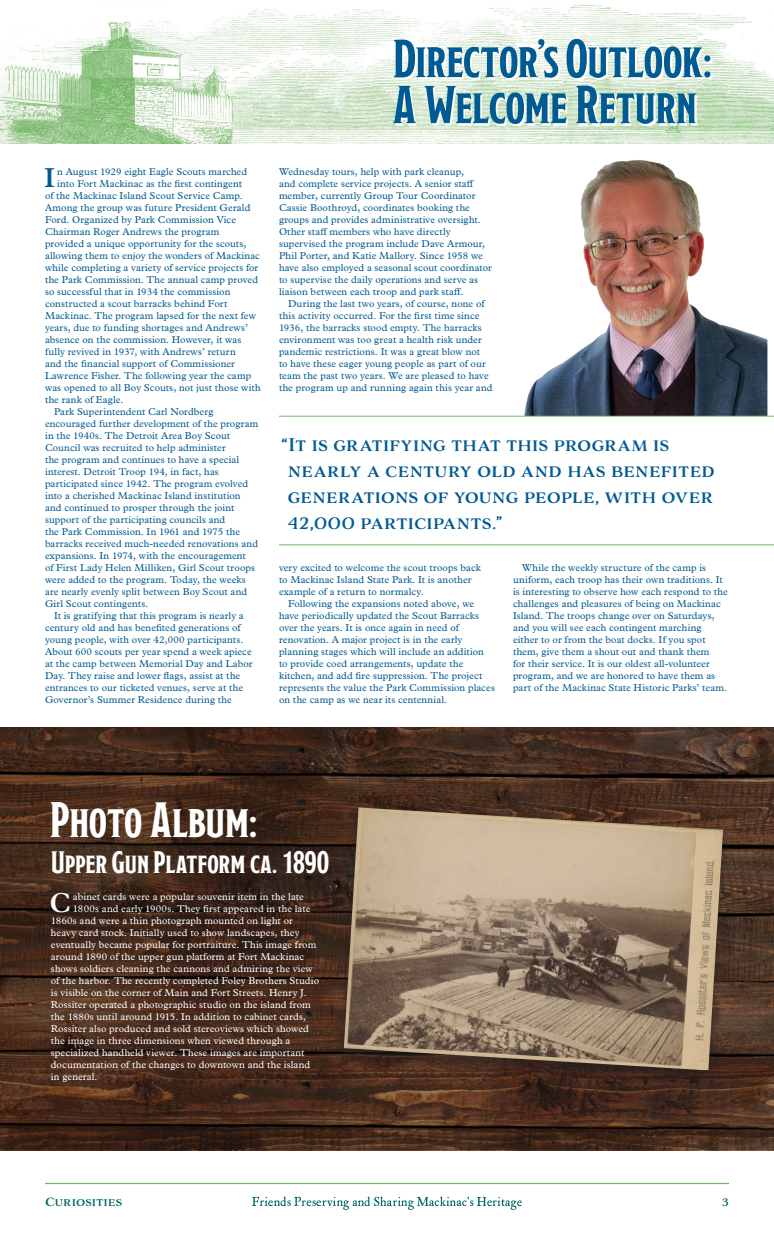
<style>
.page{position:relative;width:774px;height:1242px;background:#fff}
.page>*{position:absolute;margin:0;border:0;box-sizing:border-box;transform-origin:0 0}
.t1{font:700 53.1px/46px "Modesto Condensed";letter-spacing:-.005em;color:#005a93}
.t2{font:700 49.6px "Modesto Condensed";letter-spacing:-.005em;color:#fff}
.t3{font:700 31px "Modesto Condensed";letter-spacing:-.005em;color:#fff}
.Body_Copy_w_Drop_Cap{font:600 27.6px "Plantin MT Pro";color:#fff}
.Body_Copy_w_Drop_Cap-2{font:600 27.6px "Plantin MT Pro";color:#005a93}
.t4{font:17px/26px "Adorn Serif";letter-spacing:-.01em;color:#005a93}
.t5{font:11px "Adorn Serif";color:#00675e}
.Body_Copy{font:10px/12px "Plantin MT Pro";letter-spacing:.01em;color:#005a93}
.Body_Copy_w_Drop_Cap-3{font:10px "Plantin MT Pro";letter-spacing:.01em;color:#fff}
.Body_Copy_w_Drop_Cap-4{font:10px "Plantin MT Pro";letter-spacing:.01em;color:#005a93}
</style>
<div class="page">
<img style="left:0;top:5px;width:774px;height:139px">
<svg style="left:395px;top:41px;width:318px;height:85px"></svg>
<img style="left:0;top:728px;width:774px;height:422px">
<div style="left:334px;top:804px;width:399px;height:283px;background:#231f20;opacity:.6"></div>
<img style="left:344px;top:807px;width:379px;height:263px">
<img style="left:502px;top:142px;width:265px;height:274px">
<hr style="left:279px;top:416px;width:495px;height:1px;background:#70b764">
<hr style="left:279px;top:544px;width:495px;height:1px;background:#70b764">
<svg style="left:252px;top:1196px;width:270px;height:14px"></svg>
<hr style="left:45px;top:1183px;width:684px;height:1px;background:#70b764">
<p class="Body_Copy_w_Drop_Cap-2" style="left:44px;top:162px;width:12px">I</p>
<p class="Body_Copy_w_Drop_Cap-4" style="left:57px;top:166px;width:191px">n August 1929 eight Eagle Scouts marched</p>
<p class="Body_Copy_w_Drop_Cap-4" style="left:57px;top:178px;width:186px">into Fort Mackinac as the first contingent</p>
<p class="Body_Copy_w_Drop_Cap-4" style="left:45px;top:190px;width:199px">of the Mackinac Island Scout Service Camp.</p>
<p class="Body_Copy_w_Drop_Cap-4" style="left:45px;top:202px;width:207px">Among the group was future President Gerald</p>
<p class="Body_Copy_w_Drop_Cap-4" style="left:45px;top:214px;width:193px">Ford. Organized by Park Commission Vice</p>
<p class="Body_Copy_w_Drop_Cap-4" style="left:45px;top:226px;width:176px">Chairman Roger Andrews the program</p>
<p class="Body_Copy_w_Drop_Cap-4" style="left:45px;top:238px;width:203px">provided a unique opportunity for the scouts,</p>
<p class="Body_Copy_w_Drop_Cap-4" style="left:45px;top:250px;width:216px">allowing them to enjoy the wonders of Mackinac</p>
<p class="Body_Copy_w_Drop_Cap-4" style="left:45px;top:262px;width:215px">while completing a variety of service projects for</p>
<p class="Body_Copy_w_Drop_Cap-4" style="left:45px;top:274px;width:215px">the Park Commission. The annual camp proved</p>
<p class="Body_Copy_w_Drop_Cap-4" style="left:45px;top:286px;width:187px">so successful that in 1934 the commission</p>
<p class="Body_Copy_w_Drop_Cap-4" style="left:45px;top:298px;width:184px">constructed a scout barracks behind Fort</p>
<p class="Body_Copy_w_Drop_Cap-4" style="left:45px;top:310px;width:213px">Mackinac. The program lapsed for the next few</p>
<p class="Body_Copy_w_Drop_Cap-4" style="left:45px;top:322px;width:204px">years, due to funding shortages and Andrews’</p>
<p class="Body_Copy_w_Drop_Cap-4" style="left:45px;top:334px;width:198px">absence on the commission. However, it was</p>
<p class="Body_Copy_w_Drop_Cap-4" style="left:45px;top:346px;width:192px">fully revived in 1937, with Andrews’ return</p>
<p class="Body_Copy_w_Drop_Cap-4" style="left:45px;top:358px;width:191px">and the financial support of Commissioner</p>
<p class="Body_Copy_w_Drop_Cap-4" style="left:45px;top:370px;width:208px">Lawrence Fisher. The following year the camp</p>
<p class="Body_Copy_w_Drop_Cap-4" style="left:45px;top:382px;width:217px">was opened to all Boy Scouts, not just those with</p>
<p class="Body_Copy_w_Drop_Cap-4" style="left:45px;top:394px;width:80px">the rank of Eagle.</p>
<p class="Body_Copy" style="left:45px;top:406px;width:215px;text-indent:9px">Park Superintendent Carl Nordberg encouraged further development of the program in the 1940s. The Detroit Area Boy Scout Council was recruited to help administer<br>the program and continues to have a special interest. Detroit Troop 194, in fact, has participated since 1942. The program evolved into a cherished Mackinac Island institution and continued to prosper through the joint support of the participating councils and<br>the Park Commission. In 1961 and 1975 the barracks received much-needed renovations and expansions. In 1974, with the encouragement<br>of First Lady Helen Milliken, Girl Scout troops were added to the program. Today, the weeks are nearly evenly split between Boy Scout and Girl Scout contingents.</p>
<p class="Body_Copy" style="left:45px;top:610px;width:209px;text-indent:9px">It is gratifying that this program is nearly a century old and has benefited generations of young people, with over 42,000 participants.<br>About 600 scouts per year spend a week apiece at the camp between Memorial Day and Labor Day. They raise and lower flags, assist at the entrances to our ticketed venues, serve at the Governor’s Summer Residence during the</p>
<p class="t1" style="left:393px;top:36px;width:321px">Director’s Outlook:<br>A Welcome Return</p>
<p class="Body_Copy" style="left:279px;top:166px;width:214px">Wednesday tours, help with park cleanup,<br>and complete service projects. A senior staff member, currently Group Tour Coordinator Cassie Boothroyd, coordinates booking the groups and provides administrative oversight.<br>Other staff members who have directly supervised the program include Dave Armour, Phil Porter, and Katie Mallory. Since 1958 we have also employed a seasonal scout coordinator to supervise the daily operations and serve as liaison between each troop and park staff.</p>
<p class="Body_Copy" style="left:279px;top:298px;width:215px;text-indent:9px">During the last two years, of course, none of this activity occurred. For the first time since 1936, the barracks stood empty. The barracks environment was too great a health risk under pandemic restrictions. It was a great blow not<br>to have these eager young people as part of our team the past two years. We are pleased to have the program up and running again this year and</p>
<p class="t4" style="left:287px;top:431px;width:429px;text-indent:-6px">“It is gratifying that this program is nearly a century old and has benefited generations of young people, with over 42,000 participants.”</p>
<p class="Body_Copy" style="left:513px;top:562px;width:216px;text-indent:9px">While the weekly structure of the camp is uniform, each troop has their own traditions. It is interesting to observe how each respond to the challenges and pleasures of being on Mackinac Island. The troops change over on Saturdays, and you will see each contingent marching either to or from the boat docks. If you spot them, give them a shout out and thank them<br>for their service. It is our oldest all-volunteer program, and we are honored to have them as part of the Mackinac State Historic Parks’ team.</p>
<p class="Body_Copy" style="left:279px;top:562px;width:203px">very excited to welcome the scout troops back to Mackinac Island State Park. It is another example of a return to normalcy.</p>
<p class="Body_Copy" style="left:279px;top:598px;width:217px;text-indent:9px">Following the expansions noted above, we have periodically updated the Scout Barracks over the years. It is once again in need of renovation. A major project is in the early planning stages which will include an addition to provide coed arrangements, update the kitchen, and add fire suppression. The project represents the value the Park Commission places on the camp as we near its centennial.</p>
<p class="t2" style="left:51px;top:795px;width:208px">Photo Album:</p>
<p class="t3" style="left:51px;top:847px;width:280px">Upper Gun Platform ca. 1890</p>
<p class="Body_Copy_w_Drop_Cap" style="left:49px;top:886px;width:23px">C</p>
<p class="Body_Copy_w_Drop_Cap-3" style="left:73px;top:890px;width:232px">abinet cards were a popular souvenir item in the late</p>
<p class="Body_Copy_w_Drop_Cap-3" style="left:73px;top:902px;width:239px">1800s and early 1900s. They first appeared in the late</p>
<p class="Body_Copy_w_Drop_Cap-3" style="left:51px;top:914px;width:243px">1860s and were a thin photograph mounted on light or</p>
<p class="Body_Copy_w_Drop_Cap-3" style="left:51px;top:926px;width:250px">heavy card stock. Initially used to show landscapes, they</p>
<p class="Body_Copy_w_Drop_Cap-3" style="left:51px;top:938px;width:267px">eventually became popular for portraiture. This image from</p>
<p class="Body_Copy_w_Drop_Cap-3" style="left:51px;top:950px;width:255px">around 1890 of the upper gun platform at Fort Mackinac</p>
<p class="Body_Copy_w_Drop_Cap-3" style="left:51px;top:962px;width:263px">shows soldiers cleaning the cannons and admiring the view</p>
<p class="Body_Copy_w_Drop_Cap-3" style="left:51px;top:974px;width:270px">of the harbor. The recently completed Foley Brothers Studio</p>
<p class="Body_Copy_w_Drop_Cap-3" style="left:51px;top:986px;width:257px">is visible on the corner of Main and Fort Streets. Henry J.</p>
<p class="Body_Copy_w_Drop_Cap-3" style="left:51px;top:998px;width:261px">Rossiter operated a photographic studio on the island from</p>
<p class="Body_Copy_w_Drop_Cap-3" style="left:51px;top:1010px;width:257px">the 1880s until around 1915. In addition to cabinet cards,</p>
<p class="Body_Copy_w_Drop_Cap-3" style="left:51px;top:1022px;width:260px">Rossiter also produced and sold stereoviews which showed</p>
<p class="Body_Copy_w_Drop_Cap-3" style="left:51px;top:1034px;width:241px">the image in three dimensions when viewed through a</p>
<p class="Body_Copy_w_Drop_Cap-3" style="left:51px;top:1046px;width:255px">specialized handheld viewer. These images are important</p>
<p class="Body_Copy_w_Drop_Cap-3" style="left:51px;top:1058px;width:261px">documentation of the changes to downtown and the island</p>
<p class="Body_Copy_w_Drop_Cap-3" style="left:51px;top:1070px;width:48px">in general.</p>
<p class="t5" style="left:45px;top:1194px;width:79px">Curiosities</p>
<p class="t5" style="left:722px;top:1194px;width:9px">3</p>
</div>
